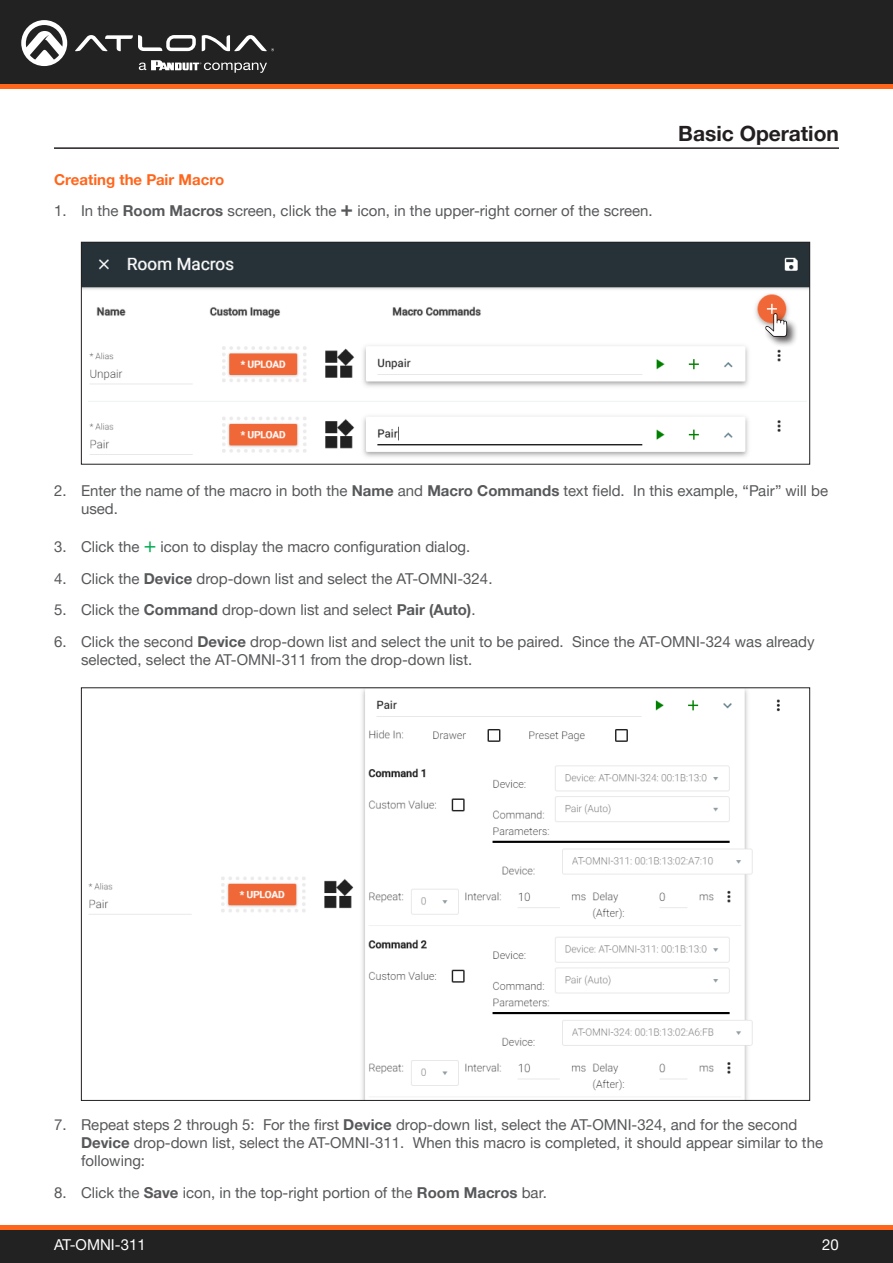
<style>
.page{position:relative;width:893px;height:1263px;background:#fff}
.page>*{position:absolute;margin:0;border:0;box-sizing:border-box;transform-origin:0 0}
.Non_TOC_Section_Head{font:700 21px "Helvetica Neue LTW1 G";color:#231f20}
.t1{font:15px/18px "Helvetica Neue LTW1 G";color:#57585a}
.General_Text{font:700 15px "Helvetica Neue LTW1 G";color:#ff661c}
.t2{font:15px "Helvetica Neue LTW1 G";color:#fff}
.s1{font-weight:700}
.s2{font-weight:700;font-size:21px}
.s3{font-size:21px;color:#00ab51}
</style>
<div class="page">
<div style="left:0;top:1227px;width:893px;height:36px;background:#222"></div>
<hr style="left:0;top:1225px;width:893px;height:4px;background:#ff661c">
<div style="left:0;top:0;width:893px;height:84px;background:#222"></div>
<hr style="left:0;top:84px;width:893px;height:4px;background:#ff661c">
<svg style="left:75px;top:35px;width:121px;height:16px"></svg>
<svg style="left:202px;top:35px;width:72px;height:16px"></svg>
<svg style="left:21px;top:20px;width:46px;height:46px"></svg>
<svg style="left:139px;top:60px;width:128px;height:13px"></svg>
<hr style="left:54px;top:147px;width:785px;height:2px;background:#231f20">
<img style="left:83px;top:244px;width:725px;height:213px">
<div style="left:81px;top:242px;width:729px;height:223px;border:1px solid #231f20"></div>
<div style="left:763px;top:311px;width:35px;height:36px;background:#231f20;opacity:.75"></div>
<svg style="left:765px;top:313px;width:22px;height:24px"></svg>
<img style="left:88px;top:689px;width:692px;height:410px">
<p class="General_Text" style="left:54px;top:170px;width:172px">Creating the Pair Macro</p>
<p class="t1" style="left:54px;top:202px;width:600px">1. In the <span class="s1">Room Macros</span> screen, click the <span class="s2">+</span> icon, in the upper-right corner of the screen.</p>
<p class="Non_TOC_Section_Head" style="left:678px;top:120px;width:162px">Basic Operation</p>
<p class="t1" style="left:81px;top:481px;width:749px;text-indent:-27px">2. Enter the name of the macro in both the <span class="s1">Name</span> and <span class="s1">Macro Commands</span> text field. In this example, “Pair” will be used.</p>
<p class="t1" style="left:54px;top:538px;width:418px">3. Click the <span class="s3">+</span> icon to display the macro configuration dialog.</p>
<p class="t1" style="left:54px;top:569px;width:440px">4. Click the <span class="s1">Device</span> drop-down list and select the AT-OMNI-324.</p>
<p class="t1" style="left:54px;top:601px;width:423px">5. Click the <span class="s1">Command</span> drop-down list and select <span class="s1">Pair (Auto)</span>.</p>
<p class="t1" style="left:81px;top:632px;width:735px;text-indent:-27px">6. Click the second <span class="s1">Device</span> drop-down list and select the unit to be paired. Since the AT-OMNI-324 was already selected, select the AT-OMNI-311 from the drop-down list.</p>
<p class="t1" style="left:81px;top:1116px;width:744px;text-indent:-27px">7. Repeat steps 2 through 5: For the first <span class="s1">Device</span> drop-down list, select the AT-OMNI-324, and for the second<br><span class="s1">Device</span> drop-down list, select the AT-OMNI-311. When this macro is completed, it should appear similar to the following:</p>
<p class="t1" style="left:54px;top:1183px;width:495px">8. Click the <span class="s1">Save</span> icon, in the top-right portion of the <span class="s1">Room Macros</span> bar.</p>
<p class="t2" style="left:54px;top:1235px;width:93px">AT-OMNI-311</p>
<p class="t2" style="left:822px;top:1235px;width:18px">20</p>
</div>
